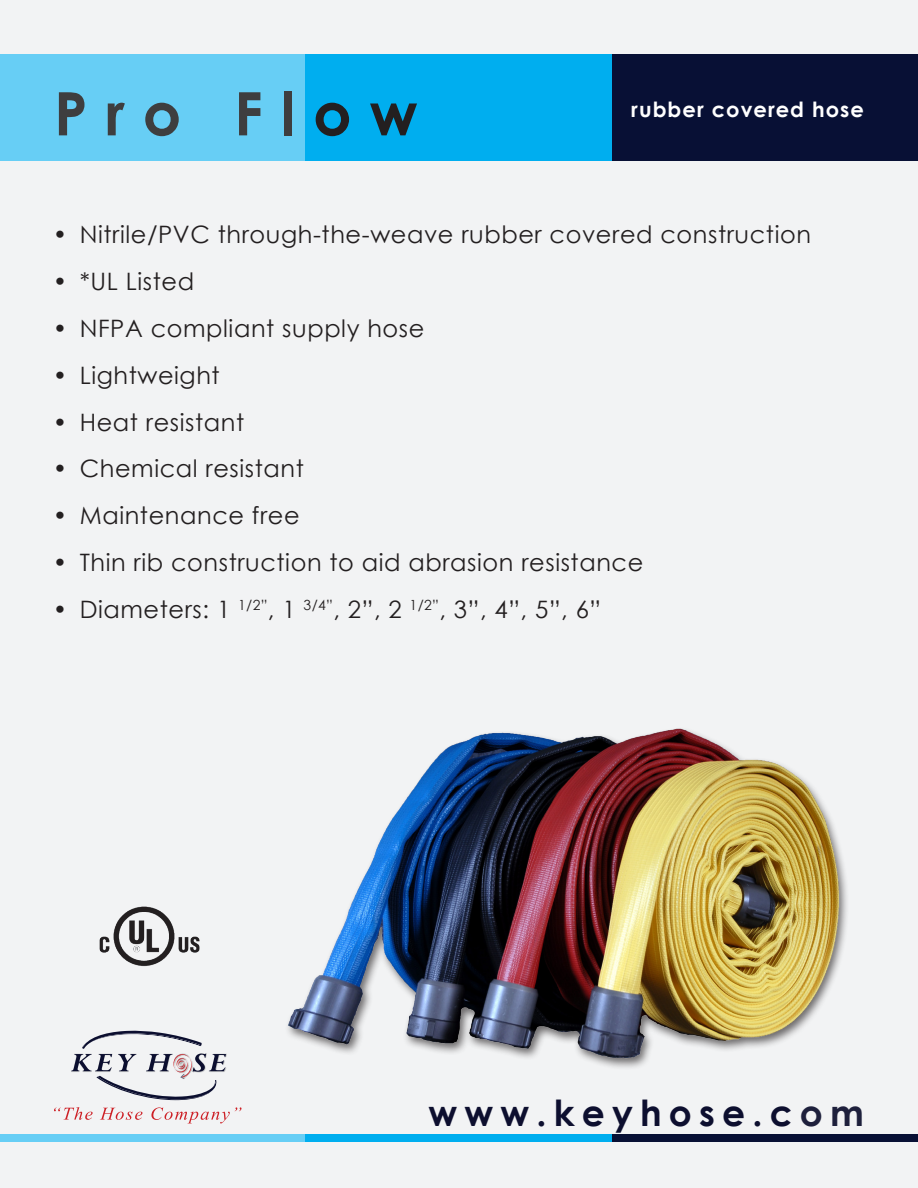
<style>
.page{position:relative;width:918px;height:1188px;background:#f2f3f4}
.page>*{position:absolute;margin:0;border:0;box-sizing:border-box;transform-origin:0 0}
.t1{font:700 60px "Century Gothic";letter-spacing:.3em;color:#3e3e3f}
.t2{font:700 36px "Century Gothic";letter-spacing:.2em;color:#0d0f2f}
.t3{font:24px "Century Gothic";letter-spacing:.025em;color:#231f20}
.t4{font:700 21px "Century Gothic";letter-spacing:.05em;color:#fff}
.s1{color:#231f20}
.s2{color:#1e203c}
</style>
<div class="page">
<svg style="left:71px;top:1031px;width:155px;height:69px"></svg>
<svg style="left:54px;top:1107px;width:39px;height:13px"></svg>
<svg style="left:100px;top:1108px;width:42px;height:12px"></svg>
<svg style="left:151px;top:1107px;width:90px;height:17px"></svg>
<div style="left:0;top:1134px;width:306px;height:7px;background:#67cef5"></div>
<div style="left:305px;top:1134px;width:308px;height:7px;background:#00aeef"></div>
<div style="left:612px;top:1134px;width:306px;height:7px;background:#081035"></div>
<div style="left:0;top:54px;width:306px;height:106px;background:#67cef5"></div>
<div style="left:305px;top:54px;width:308px;height:106px;background:#00aeef"></div>
<div style="left:612px;top:54px;width:306px;height:106px;background:#081035"></div>
<img style="left:287px;top:728px;width:560px;height:340px">
<img style="left:99px;top:906px;width:101px;height:61px">
<p class="t1" style="left:54px;top:68px;width:365px">Pro Fl<span class="s1">ow</span></p>
<p class="t4" style="left:631px;top:94px;width:234px">rubber covered hose</p>
<p class="t3" style="left:53px;top:218px;width:760px">• Nitrile/PVC through-the-weave rubber covered construction</p>
<p class="t3" style="left:53px;top:265px;width:143px">• *UL Listed</p>
<p class="t3" style="left:53px;top:311px;width:373px">• NFPA compliant supply hose</p>
<p class="t3" style="left:53px;top:358px;width:169px">• Lightweight</p>
<p class="t3" style="left:53px;top:405px;width:193px">• Heat resistant</p>
<p class="t3" style="left:53px;top:452px;width:253px">• Chemical resistant</p>
<p class="t3" style="left:53px;top:499px;width:249px">• Maintenance free</p>
<p class="t3" style="left:53px;top:545px;width:592px">• Thin rib construction to aid abrasion resistance</p>
<p class="t3" style="left:53px;top:592px;width:550px">• Diameters: 1 <sup>1/2”</sup>, 1 <sup>3/4”</sup>, 2”, 2 <sup>1/2”</sup>, 3”, 4”, 5”, 6”</p>
<p class="t2" style="left:428px;top:1085px;width:437px">www.keyhose.c<span class="s2">om</span></p>
</div>
